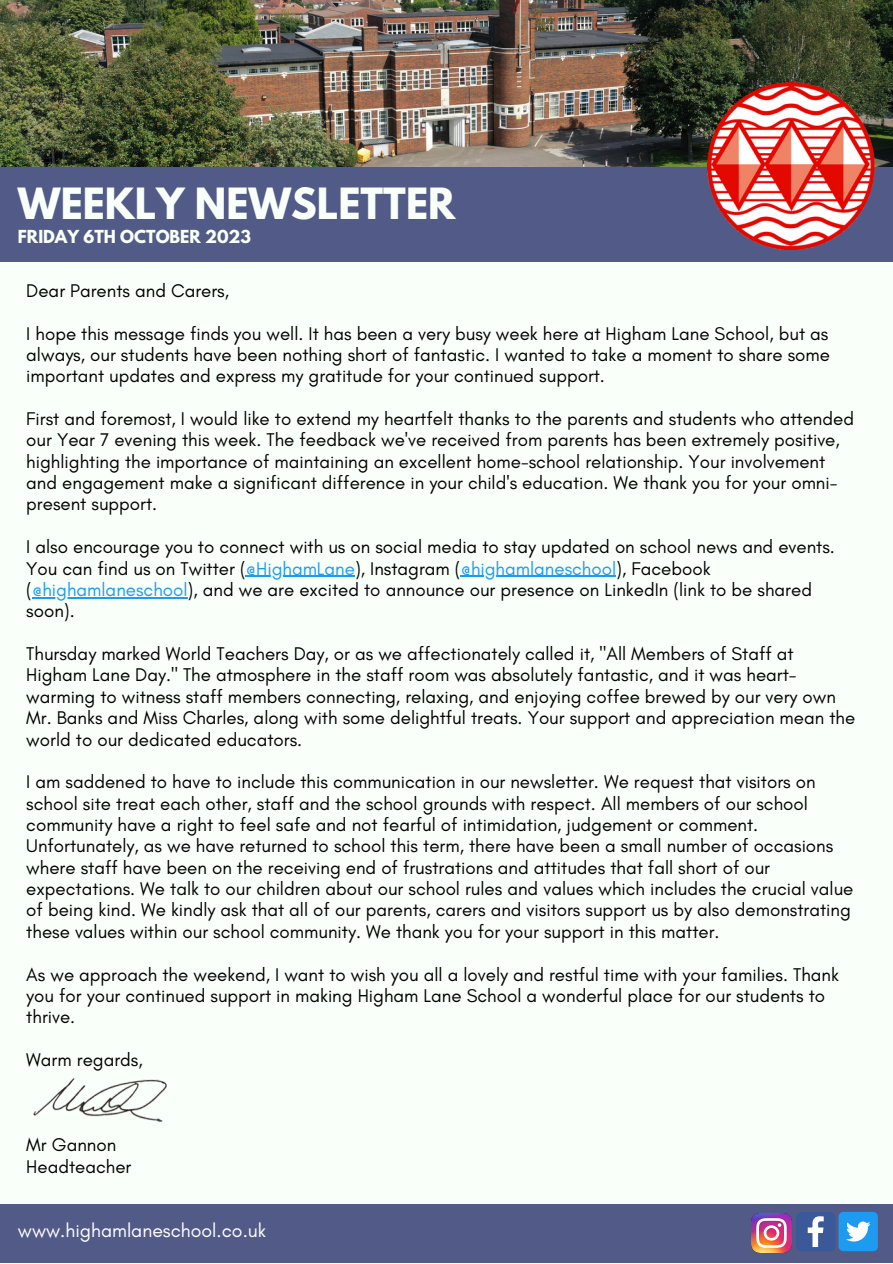
<style>
.page{position:relative;width:893px;height:1264px;background:#fff}
.page>*{position:absolute;margin:0;border:0;box-sizing:border-box;transform-origin:0 0}
.t1{font:700 38.1px "League Spartan";color:#f9fff9}
.t2{font:19.5px "Glacial Indifference";color:#fff}
.t3{font:18.75px/21.3px "Glacial Indifference";color:#000}
.t4{font:700 15.9px "League Spartan";color:#f9fff9}
.s1{color:#1d9bf0}
</style>
<div class="page">
<div style="left:0;top:0;width:892px;height:1262px;background:#f9fff9"></div>
<img style="left:0;top:0;width:892px;height:166px">
<div style="left:0;top:167px;width:892px;height:94px;background:#525b88"></div>
<div style="left:0;top:1204px;width:892px;height:58px;background:#525b88"></div>
<img style="left:707px;top:83px;width:167px;height:166px">
<img style="left:751px;top:1213px;width:40px;height:39px">
<div style="left:838px;top:1211px;width:39px;height:40px;background:#1d9bf0;border-radius:5px"></div>
<svg style="left:846px;top:1221px;width:24px;height:20px"></svg>
<svg style="left:796px;top:1212px;width:39px;height:39px;background:#5b73a8"></svg>
<hr style="left:246px;top:575px;width:109px;height:2px;background:#1d9bf0">
<hr style="left:460px;top:575px;width:156px;height:2px;background:#1d9bf0">
<hr style="left:32px;top:597px;width:156px;height:1px;background:#1d9bf0">
<img style="left:33px;top:1078px;width:134px;height:44px">
<p class="t1" style="left:18px;top:184px;width:439px">WEEKLY NEWSLETTER</p>
<p class="t4" style="left:18px;top:229px;width:235px">FRIDAY 6TH OCTOBER 2023</p>
<p class="t3" style="left:26px;top:279px;width:204px">Dear Parents and Carers,</p>
<p class="t3" style="left:26px;top:322px;width:805px;text-align:justify">I hope this message finds you well. It has been a very busy week here at Higham Lane School, but as always, our students have been nothing short of fantastic. I wanted to take a moment to share some important updates and express my gratitude for your continued support.</p>
<p class="t3" style="left:26px;top:408px;width:829px">First and foremost, I would like to extend my heartfelt thanks to the parents and students who attended our Year 7 evening this week. The feedback we've received from parents has been extremely positive, highlighting the importance of maintaining an excellent home-school relationship. Your involvement and engagement make a significant difference in your child's education. We thank you for your omni&shy;present support.</p>
<p class="t3" style="left:26px;top:536px;width:810px">I also encourage you to connect with us on social media to stay updated on school news and events.<br>You can find us on Twitter (<span class="s1">@HighamLane</span>), Instagram (<span class="s1">@highamlaneschool</span>), Facebook (<span class="s1">@highamlaneschool</span>), and we are excited to announce our presence on LinkedIn (link to be shared soon).</p>
<p class="t3" style="left:26px;top:642px;width:830px">Thursday marked World Teachers Day, or as we affectionately called it, "All Members of Staff at Higham Lane Day." The atmosphere in the staff room was absolutely fantastic, and it was heart&shy;warming to witness staff members connecting, relaxing, and enjoying coffee brewed by our very own Mr. Banks and Miss Charles, along with some delightful treats. Your support and appreciation mean the world to our dedicated educators.</p>
<p class="t3" style="left:26px;top:771px;width:828px">I am saddened to have to include this communication in our newsletter. We request that visitors on school site treat each other, staff and the school grounds with respect. All members of our school community have a right to feel safe and not fearful of intimidation, judgement or comment.<br>Unfortunately, as we have returned to school this term, there have been a small number of occasions where staff have been on the receiving end of frustrations and attitudes that fall short of our expectations. We talk to our children about our school rules and values which includes the crucial value of being kind. We kindly ask that all of our parents, carers and visitors support us by also demonstrating these values within our school community. We thank you for your support in this matter.</p>
<p class="t3" style="left:26px;top:963px;width:814px">As we approach the weekend, I want to wish you all a lovely and restful time with your families. Thank you for your continued support in making Higham Lane School a wonderful place for our students to thrive.</p>
<p class="t3" style="left:26px;top:1048px;width:118px">Warm regards,</p>
<p class="t3" style="left:26px;top:1134px;width:91px">Mr Gannon</p>
<p class="t3" style="left:26px;top:1155px;width:107px">Headteacher</p>
<p class="t2" style="left:18px;top:1218px;width:249px">www.highamlaneschool.co.uk</p>
</div>
